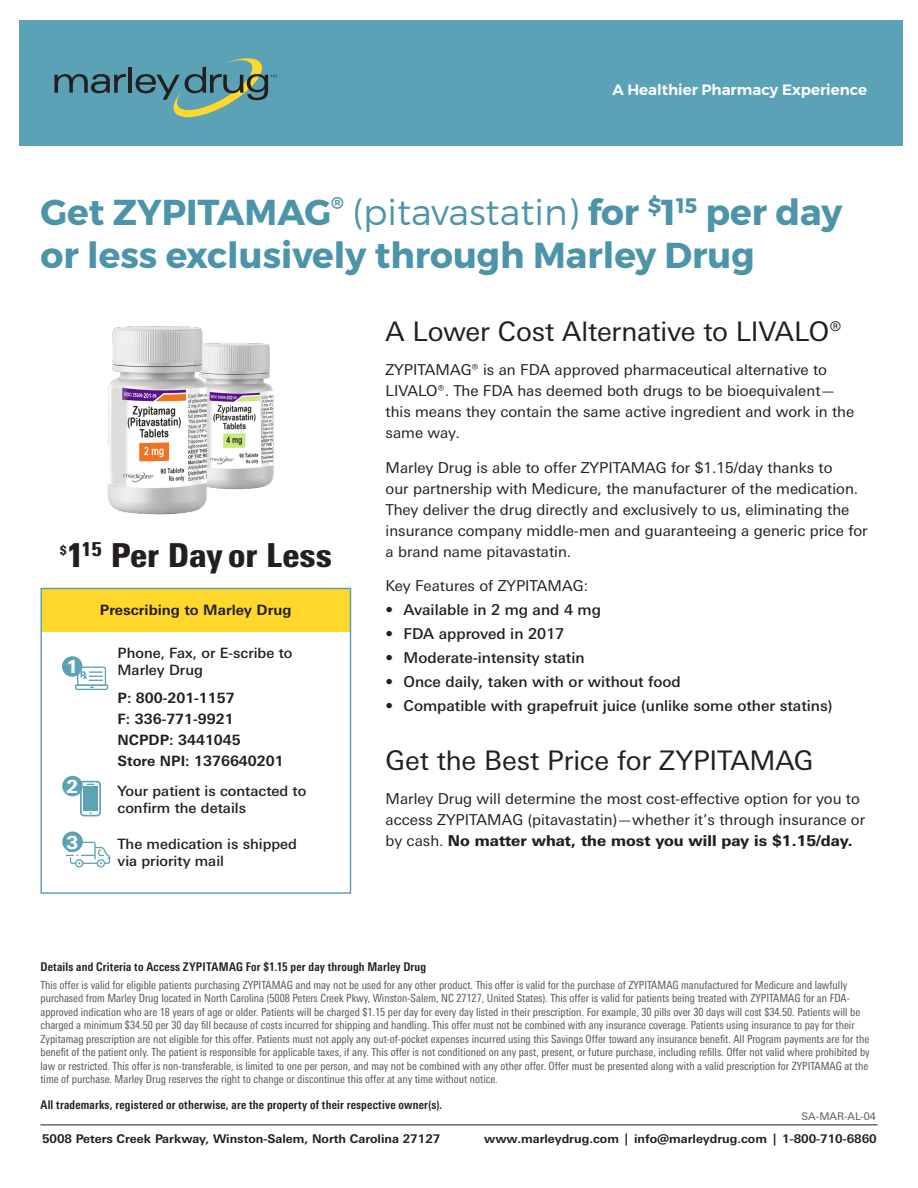
<style>
.page{position:relative;width:918px;height:1188px;background:#fff}
.page>*{position:absolute;margin:0;border:0;box-sizing:border-box;transform-origin:0 0}
.t1{font:700 36px/43.2px "Montserrat";color:#4b94a9}
.All_caps_center{font:900 condensed 33px "Univers Next Pro";color:#231f20}
.t2{font:27px "Univers Next Pro";letter-spacing:-.01em;color:#231f20}
.white_center{font:800 18px "Univers Next Pro";color:#fff}
.body{font:15px/21px "Univers Next Pro";color:#231f20}
.t3{font:500 15px "Univers Next Pro";color:#231f20}
.t4{font:600 15px "Montserrat";color:#fff}
.body_before_list{font:15px "Univers Next Pro";color:#231f20}
.list_no_bullets{font:500 14.25px/17.1px "Univers Next Pro";color:#231f20}
.bold{font:700 14.25px/21px "Univers Next Pro";color:#231f20}
.All_caps_center-2{font:900 condensed 13.05px "Univers Next Pro";color:#231f20}
.sm-title{font:700 condensed 12px "Univers Next Pro";letter-spacing:.02em;color:#231f20}
.address{font:700 12px "Univers Next Pro";color:#231f20}
.sm{font:condensed 11.25px/13.5px "Univers Next Pro";color:#57585a}
.sm-2{font:10.5px "Univers Next Pro";color:#57585a}
.s1{font-weight:300}
.s2{font-weight:800}
</style>
<div class="page">
<hr style="left:40px;top:1125px;width:838px;height:1px;background:#231f20">
<div style="left:19px;top:20px;width:883px;height:126px;background:#5ba2b6"></div>
<svg style="left:54px;top:74px;width:72px;height:19px"></svg>
<hr style="left:128px;top:67px;width:4px;height:26px;background:#231f20">
<svg style="left:136px;top:58px;width:141px;height:60px"></svg>
<div style="left:42px;top:589px;width:308px;height:42px;background:#ffd82b"></div>
<div style="left:40px;top:588px;width:311px;height:306px;border:2px solid #5ba2b6"></div>
<svg style="left:75px;top:666px;width:34px;height:25px"></svg>
<div style="left:80px;top:781px;width:21px;height:35px;border:2px solid #5ea3b5;border-radius:3px"></div>
<div style="left:83px;top:786px;width:15px;height:25px;background:#5ea3b5"></div>
<svg style="left:66px;top:842px;width:44px;height:25px"></svg>
<div style="left:62px;top:656px;width:20px;height:21px;background:#5ba2b6;border-radius:50%"></div>
<div style="left:62px;top:776px;width:21px;height:20px;background:#5ba2b6;border-radius:50%"></div>
<div style="left:62px;top:831px;width:21px;height:21px;background:#5ba2b6;border-radius:50%"></div>
<img style="left:107px;top:326px;width:167px;height:189px">
<p class="t4" style="left:612px;top:80px;width:256px">A Healthier Pharmacy Experience</p>
<p class="t1" style="left:40px;top:191px;width:803px">Get ZYPITAMAG<sup>®</sup> <span class="s1">(pitavastatin)</span> for <sup>$</sup>1<sup>15</sup> per day or less exclusively through Marley Drug</p>
<p class="All_caps_center-2" style="left:60px;top:542px;width:9px">$</p>
<p class="All_caps_center" style="left:66px;top:535px;width:267px">1<sup>15</sup> Per Day or Less</p>
<p class="white_center" style="left:66px;top:656px;width:13px">1</p>
<p class="white_center" style="left:67px;top:775px;width:13px">2</p>
<p class="white_center" style="left:67px;top:831px;width:13px">3</p>
<p class="bold" style="left:100px;top:600px;width:193px">Prescribing to Marley Drug</p>
<p class="list_no_bullets" style="left:118px;top:644px;width:176px">Phone, Fax, or E-scribe to<br>Marley Drug</p>
<p class="bold" style="left:118px;top:687px;width:168px">P: 800-201-1157<br>F: 336-771-9921<br>NCPDP: 3441045<br>Store NPI: 1376640201</p>
<p class="list_no_bullets" style="left:118px;top:783px;width:190px">Your patient is contacted to confirm the details</p>
<p class="list_no_bullets" style="left:118px;top:835px;width:181px">The medication is shipped via priority mail</p>
<p class="t2" style="left:386px;top:316px;width:458px">A Lower Cost Alternative to LIVALO®</p>
<p class="body" style="left:386px;top:360px;width:470px">ZYPITAMAG® is an FDA approved pharmaceutical alternative to LIVALO®. The FDA has deemed both drugs to be bioequivalent— this means they contain the same active ingredient and work in the same way.</p>
<p class="body" style="left:386px;top:457px;width:484px">Marley Drug is able to offer ZYPITAMAG for $1.15/day thanks to<br>our partnership with Medicure, the manufacturer of the medication.<br>They deliver the drug directly and exclusively to us, eliminating the insurance company middle-men and guaranteeing a generic price for a brand name pitavastatin.</p>
<p class="body_before_list" style="left:386px;top:578px;width:204px">Key Features of ZYPITAMAG:</p>
<p class="t3" style="left:386px;top:601px;width:217px">• Available in 2 mg and 4 mg</p>
<p class="t3" style="left:386px;top:625px;width:180px">• FDA approved in 2017</p>
<p class="t3" style="left:386px;top:649px;width:201px">• Moderate-intensity statin</p>
<p class="t3" style="left:386px;top:673px;width:297px">• Once daily, taken with or without food</p>
<p class="t3" style="left:386px;top:697px;width:448px">• Compatible with grapefruit juice (unlike some other statins)</p>
<p class="t2" style="left:386px;top:745px;width:430px">Get the Best Price for ZYPITAMAG</p>
<p class="body" style="left:386px;top:789px;width:481px">Marley Drug will determine the most cost-effective option for you to access ZYPITAMAG (pitavastatin)—whether it’s through insurance or by cash. <span class="s2">No matter what, the most you will pay is $1.15/day.</span></p>
<p class="sm-title" style="left:40px;top:959px;width:387px">Details and Criteria to Access ZYPITAMAG For $1.15 per day through Marley Drug</p>
<p class="sm" style="left:40px;top:978px;width:831px">This offer is valid for eligible patients purchasing ZYPITAMAG and may not be used for any other product. This offer is valid for the purchase of ZYPITAMAG manufactured for Medicure and lawfully purchased from Marley Drug located in North Carolina (5008 Peters Creek Pkwy, Winston-Salem, NC 27127, United States). This offer is valid for patients being treated with ZYPITAMAG for an FDA&shy;approved indication who are 18 years of age or older. Patients will be charged $1.15 per day for every day listed in their prescription. For example, 30 pills over 30 days will cost $34.50. Patients will be charged a minimum $34.50 per 30 day fill because of costs incurred for shipping and handling. This offer must not be combined with any insurance coverage. Patients using insurance to pay for their Zypitamag prescription are not eligible for this offer. Patients must not apply any out-of-pocket expenses incurred using this Savings Offer toward any insurance benefit. All Program payments are for the benefit of the patient only. The patient is responsible for applicable taxes, if any. This offer is not conditioned on any past, present, or future purchase, including refills. Offer not valid where prohibited by law or restricted. This offer is non-transferable, is limited to one per person, and may not be combined with any other offer. Offer must be presented along with a valid prescription for ZYPITAMAG at the time of purchase. Marley Drug reserves the right to change or discontinue this offer at any time without notice.</p>
<p class="sm-title" style="left:40px;top:1097px;width:403px">All trademarks, registered or otherwise, are the property of their respective owner(s).</p>
<p class="sm-2" style="left:802px;top:1110px;width:76px">SA-MAR-AL-04</p>
<p class="address" style="left:42px;top:1132px;width:400px">5008 Peters Creek Parkway, Winston-Salem, North Carolina 27127</p>
<p class="address" style="left:484px;top:1132px;width:394px">www.marleydrug.com | info@marleydrug.com | 1-800-710-6860</p>
</div>
